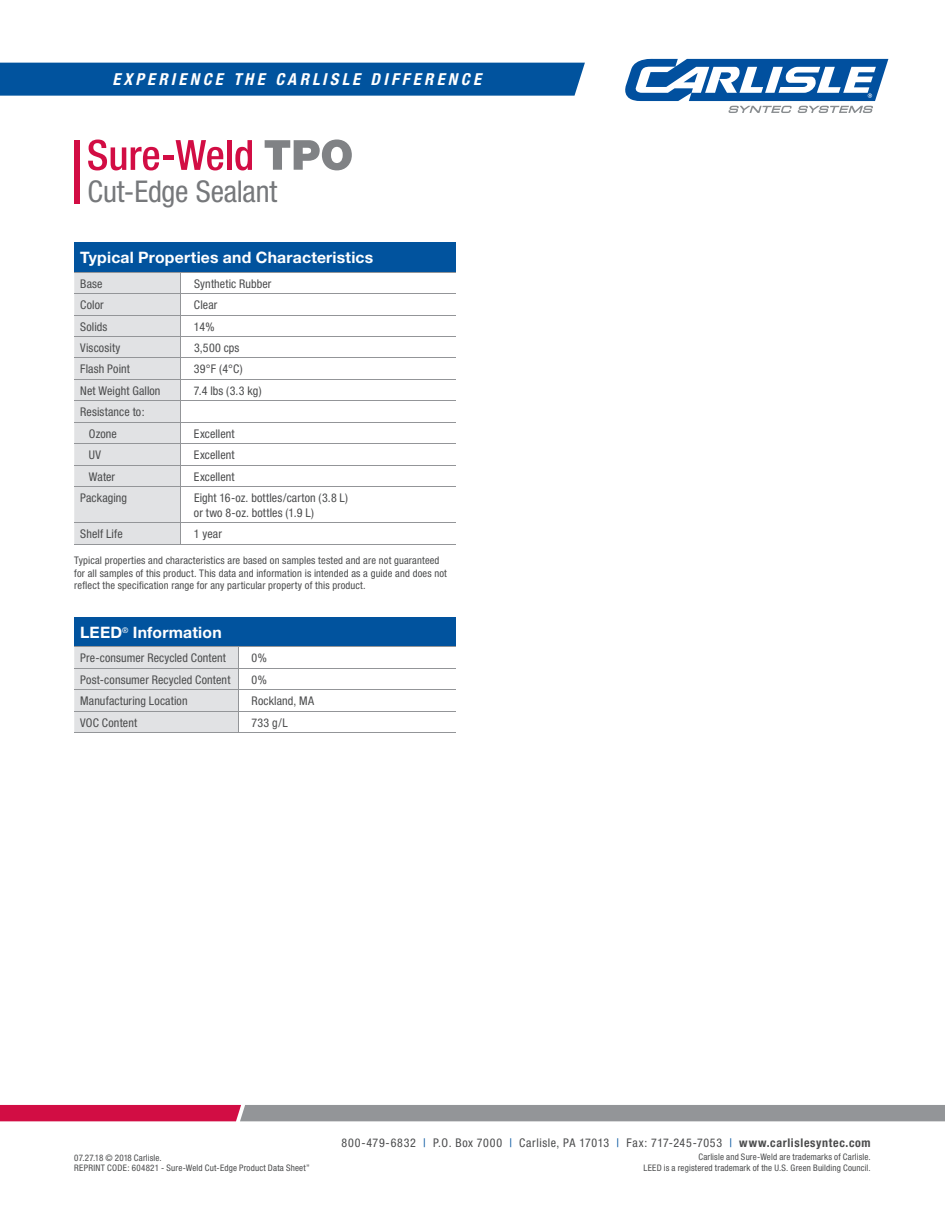
<style>
.page{position:relative;width:945px;height:1215px;background:#fff}
.page>*{position:absolute;margin:0;border:0;box-sizing:border-box;transform-origin:0 0}
.t1{font:condensed 30px "Helvetica Neue";letter-spacing:-.005em;color:#76787b}
.t2{font:italic 700 condensed 16.5px "Helvetica Neue";letter-spacing:.2em;color:#fff}
.t3{font:700 15.75px "Helvetica Neue";letter-spacing:.015em;color:#fff}
.t4{font:condensed 12px/21.5px "Helvetica Neue";letter-spacing:.01em;color:#4b4c4d}
.t5{font:condensed 12px "Helvetica Neue";letter-spacing:.05em;color:#4b4c4d}
.t6{font:condensed 10.5px/12.8px "Helvetica Neue";letter-spacing:.015em;color:#4b4c4d}
.t7{font:condensed 9px/10.5px "Helvetica Neue";letter-spacing:.02em;color:#4b4c4d}
.s1{color:#01539e}
.s2{font-weight:700}
</style>
<div class="page">
<div style="left:0;top:63px;width:585px;height:33px;background:#01539e"></div>
<svg style="left:625px;top:59px;width:263px;height:54px"></svg>
<svg style="left:265px;top:139px;width:87px;height:31px"></svg>
<svg style="left:88px;top:140px;width:71px;height:30px"></svg>
<hr style="left:163px;top:156px;width:11px;height:4px;background:#d20d44">
<svg style="left:176px;top:140px;width:47px;height:30px"></svg>
<div style="left:227px;top:140px;width:5px;height:30px;background:#d20d44"></div>
<svg style="left:235px;top:140px;width:17px;height:30px"></svg>
<div style="left:74px;top:140px;width:6px;height:63px;background:#d20d44"></div>
<svg style="left:0;top:1105px;width:945px;height:16px;background:#a37283"></svg>
<div style="left:74px;top:242px;width:382px;height:30px;background:#01539e"></div>
<hr style="left:74px;top:272px;width:382px;height:1px;background:#939598">
<hr style="left:74px;top:293px;width:382px;height:1px;background:#939598">
<hr style="left:74px;top:315px;width:382px;height:1px;background:#939598">
<hr style="left:74px;top:336px;width:382px;height:1px;background:#939598">
<hr style="left:74px;top:358px;width:382px;height:1px;background:#939598">
<hr style="left:74px;top:379px;width:382px;height:1px;background:#939598">
<hr style="left:74px;top:401px;width:382px;height:1px;background:#939598">
<hr style="left:74px;top:422px;width:382px;height:1px;background:#939598">
<hr style="left:74px;top:443px;width:382px;height:1px;background:#939598">
<hr style="left:74px;top:465px;width:382px;height:1px;background:#939598">
<hr style="left:74px;top:486px;width:382px;height:1px;background:#939598">
<hr style="left:74px;top:522px;width:382px;height:1px;background:#939598">
<div style="left:74px;top:273px;width:107px;height:271px;background:#e1e2e4"></div>
<hr style="left:74px;top:544px;width:382px;height:1px;background:#939598">
<div style="left:74px;top:617px;width:382px;height:30px;background:#01539e"></div>
<hr style="left:74px;top:647px;width:382px;height:1px;background:#939598">
<hr style="left:74px;top:668px;width:382px;height:1px;background:#939598">
<hr style="left:74px;top:689px;width:382px;height:1px;background:#939598">
<hr style="left:74px;top:711px;width:382px;height:1px;background:#939598">
<div style="left:74px;top:647px;width:165px;height:85px;background:#e1e2e4"></div>
<hr style="left:74px;top:732px;width:382px;height:1px;background:#939598">
<h2 class="t2" style="left:113px;top:73px;width:370px">EXPERIENCE THE CARLISLE DIFFERENCE</h2>
<h1 class="t1" style="left:88px;top:180px;width:191px">Cut-Edge Sealant</h1>
<h3 class="t3" style="left:80px;top:252px;width:295px">Typical Properties and Characteristics</h3>
<p class="t4" style="left:80px;top:274px;width:24px">Base</p>
<p class="t4" style="left:194px;top:274px;width:79px">Synthetic Rubber</p>
<p class="t4" style="left:80px;top:295px;width:25px">Color</p>
<p class="t4" style="left:194px;top:295px;width:25px">Clear</p>
<p class="t4" style="left:80px;top:317px;width:29px">Solids</p>
<p class="t4" style="left:194px;top:317px;width:22px">14%</p>
<p class="t4" style="left:80px;top:338px;width:42px">Viscosity</p>
<p class="t4" style="left:194px;top:338px;width:47px">3,500 cps</p>
<p class="t4" style="left:80px;top:359px;width:51px">Flash Point</p>
<p class="t4" style="left:194px;top:359px;width:50px">39°F (4°C)</p>
<p class="t4" style="left:80px;top:381px;width:82px">Net Weight Gallon</p>
<p class="t4" style="left:194px;top:381px;width:69px">7.4 lbs (3.3 kg)</p>
<p class="t4" style="left:89px;top:402px;width:57px;text-indent:-9px">Resistance to:<br>Ozone</p>
<p class="t4" style="left:194px;top:424px;width:42px">Excellent</p>
<p class="t4" style="left:89px;top:445px;width:14px">UV</p>
<p class="t4" style="left:194px;top:445px;width:42px">Excellent</p>
<p class="t4" style="left:89px;top:467px;width:28px">Water</p>
<p class="t4" style="left:194px;top:467px;width:42px">Excellent</p>
<p class="t4" style="left:80px;top:488px;width:48px">Packaging</p>
<p class="t4" style="left:194px;top:492px;width:156px;line-height:14.4px">Eight 16-oz. bottles/carton (3.8 L) or two 8-oz. bottles (1.9 L)</p>
<p class="t4" style="left:80px;top:524px;width:44px">Shelf Life</p>
<p class="t4" style="left:194px;top:524px;width:30px">1 year</p>
<p class="t6" style="left:74px;top:555px;width:374px">Typical properties and characteristics are based on samples tested and are not guaranteed for all samples of this product. This data and information is intended as a guide and does not reflect the specification range for any particular property of this product.</p>
<h3 class="t3" style="left:80px;top:627px;width:143px">LEED<sup>®</sup> Information</h3>
<p class="t4" style="left:80px;top:648px;width:147px">Pre-consumer Recycled Content</p>
<p class="t4" style="left:252px;top:648px;width:17px">0%</p>
<p class="t4" style="left:80px;top:670px;width:152px">Post-consumer Recycled Content</p>
<p class="t4" style="left:252px;top:670px;width:17px">0%</p>
<p class="t4" style="left:80px;top:691px;width:109px">Manufacturing Location</p>
<p class="t4" style="left:252px;top:691px;width:64px">Rockland, MA</p>
<p class="t4" style="left:80px;top:713px;width:58px">VOC Content</p>
<p class="t4" style="left:252px;top:713px;width:38px">733 g/L</p>
<p class="t5" style="left:342px;top:1138px;width:531px">800-479-6832 <span class="s1">|</span> P.O. Box 7000 <span class="s1">|</span> Carlisle, PA 17013 <span class="s1">|</span> Fax: 717-245-7053 <span class="s1">|</span> <span class="s2">www.carlislesyntec.com</span></p>
<p class="t7" style="left:74px;top:1153px;width:237px">07.27.18 © 2018 Carlisle.<br>REPRINT CODE: 604821 - Sure-Weld Cut-Edge Product Data Sheet”</p>
<p class="t7" style="left:643px;top:1153px;width:229px;text-align:right">Carlisle and Sure-Weld are trademarks of Carlisle.<br>LEED is a registered trademark of the U.S. Green Building Council.</p>
</div>
